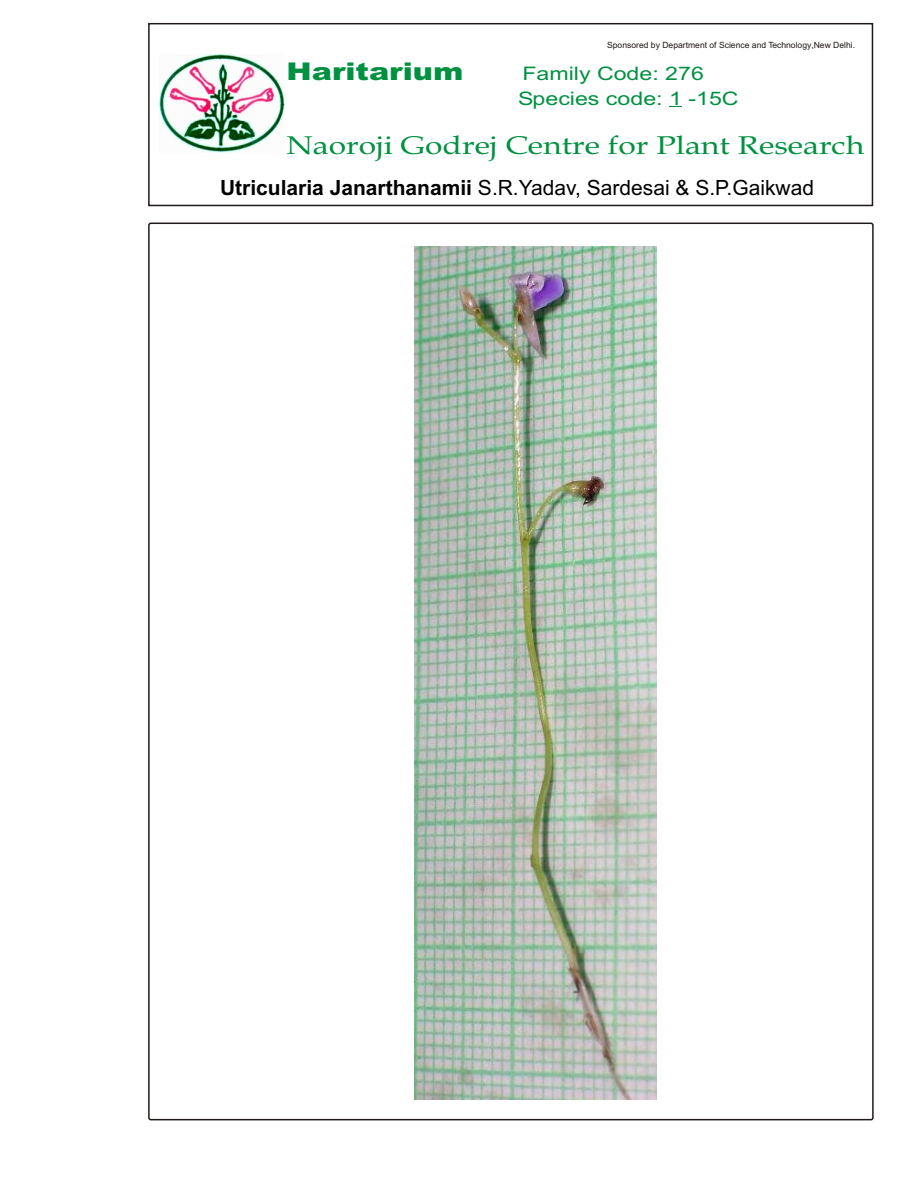
<style>
.page{position:relative;width:918px;height:1188px;background:#fff}
.page>*{position:absolute;margin:0;border:0;box-sizing:border-box;transform-origin:0 0}
.t1{font:25.65px "Book Antiqua";color:#009140;scale:1.24 1}
.t2{font:900 24.45px "Arial";color:#009140;scale:1.24 1}
.t3{font:21px "Arial";color:#000}
.t4{font:18.6px/24.5px "Arial";color:#009140;scale:1.24 1}
.t5{font:8.55px "Arial";color:#1f1a17}
.s1{font-weight:700}
</style>
<div class="page">
<img style="left:414px;top:247px;width:242px;height:853px">
<svg style="left:669px;top:106px;width:13px;height:1px"></svg>
<img style="left:160px;top:55px;width:124px;height:97px">
<div style="left:148px;top:23px;width:725px;height:183px;border:2px solid #1f1a17"></div>
<p class="t5" style="left:607px;top:42px;width:250px">Sponsored by Department of Science and Technology,New Delhi.</p>
<p class="t2" style="left:287px;top:63px;width:144px">Haritarium</p>
<p class="t4" style="left:518px;top:63px;width:179px">Family Code: 276<br>Species code: 1 -15C</p>
<p class="t1" style="left:287px;top:136px;width:467px">Naoroji Godrej Centre for Plant Research</p>
<p class="t3" style="left:220px;top:180px;width:596px"><span class="s1">Utricularia Janarthanamii</span> S.R.Yadav, Sardesai &amp; S.P.Gaikwad</p>
</div>
